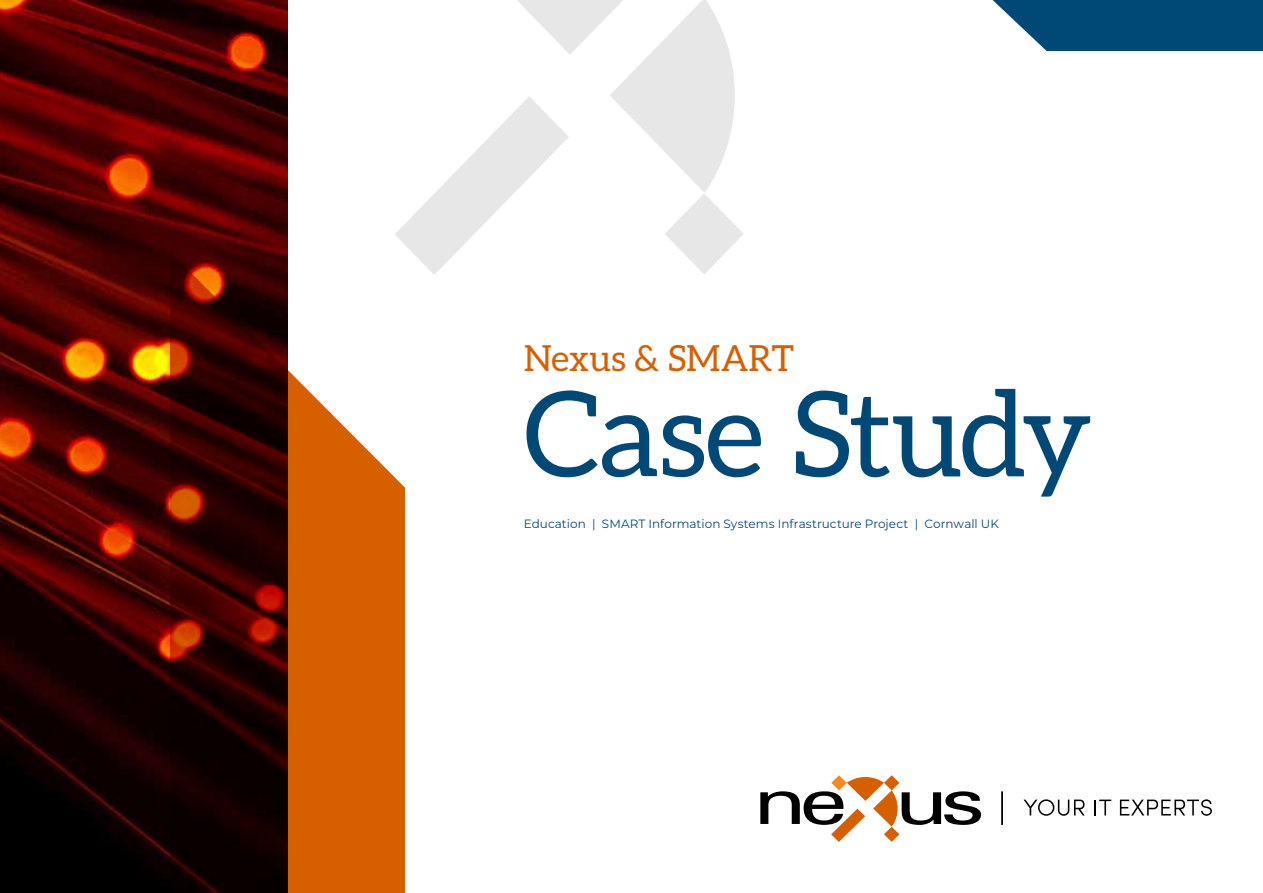
<style>
.page{position:relative;width:1263px;height:893px;background:#fff}
.page>*{position:absolute;margin:0;border:0;box-sizing:border-box;transform-origin:0 0}
.t1{font:118.5px "Aleo";letter-spacing:-.015em;color:#004876}
.t2{font:36px "Aleo";letter-spacing:-.005em;color:#d65f00}
.t3{font:12px "Montserrat";letter-spacing:.005em;color:#004876}
</style>
<div class="page">
<img style="left:0;top:0;width:287px;height:893px">
<svg style="left:992px;top:0;width:271px;height:51px;background:#195a83"></svg>
<svg style="left:517px;top:0;width:218px;height:193px"></svg>
<svg style="left:395px;top:96px;width:174px;height:179px"></svg>
<svg style="left:665px;top:194px;width:79px;height:80px"></svg>
<svg style="left:760px;top:775px;width:222px;height:67px"></svg>
<hr style="left:1001px;top:791px;width:2px;height:34px;background:#000">
<svg style="left:1023px;top:799px;width:62px;height:17px"></svg>
<svg style="left:1095px;top:800px;width:16px;height:15px"></svg>
<svg style="left:1120px;top:799px;width:92px;height:17px"></svg>
<svg style="left:170px;top:252px;width:235px;height:641px;background:#874723"></svg>
<h2 class="t2" style="left:524px;top:338px;width:272px">Nexus &amp; SMART</h2>
<h1 class="t1" style="left:524px;top:367px;width:570px">Case Study</h1>
<p class="t3" style="left:524px;top:515px;width:477px">Education | SMART Information Systems Infrastructure Project | Cornwall UK</p>
</div>
